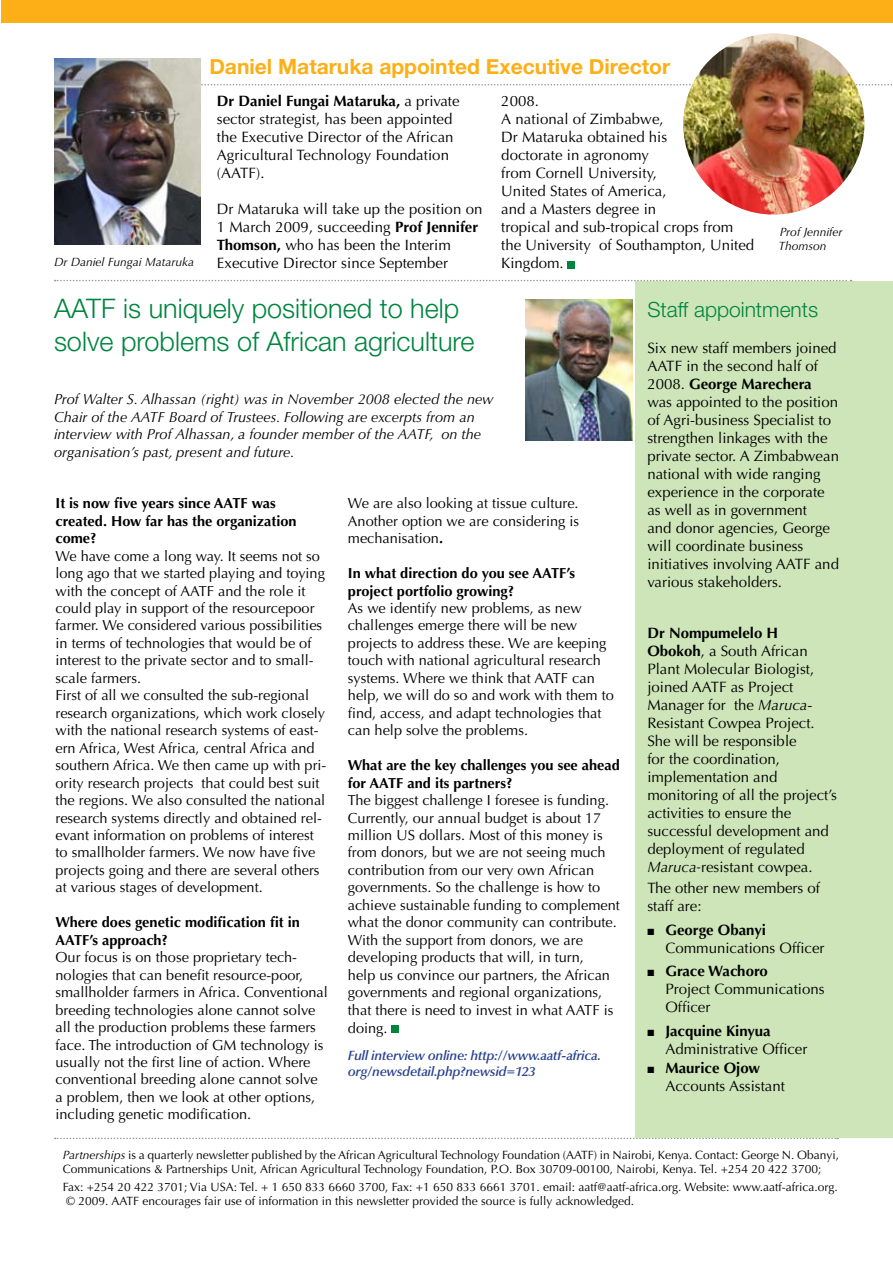
<style>
.page{position:relative;width:893px;height:1263px;background:#fff}
.page>*{position:absolute;margin:0;border:0;box-sizing:border-box;transform-origin:0 0}
.t1{font:300 27px/32.4px "Helvetica Neue LT Std";color:#00853f}
.t2{font:700 21px "Helvetica Neue";color:#fcaf17}
.t3{font:300 21px "Helvetica Neue LT Std";color:#00853f}
.t4{font:15px/18px "Optima LT Std";color:#000}
.t5{font:15px/18px "Optima LT Std";color:#010101}
.t6{font:14.55px/17.4px "Optima LT Std";color:#000}
.t7{font:700 14.55px/17.4px "Optima LT Std";color:#000}
.t8{font:italic 14.55px/17.4px "Optima LT Std";color:#000}
.t9{font:italic 600 13.5px/16.2px "Optima LT Std";letter-spacing:-.02em;color:#25408f}
.t10{font:12px/14.4px "Optima LT Std";color:#000}
.t11{font:italic 12px/14.4px "Optima LT Std";color:#000}
.s1{font-weight:700}
.s2{color:#010101}
.s3{font-weight:700;color:#010101}
.s4{font-style:italic}
</style>
<div class="page">
<svg style="left:55px;top:1138px;width:783px;height:1px"></svg>
<div style="left:636px;top:281px;width:257px;height:857px;background:#cee5b9"></div>
<div style="left:392px;top:1025px;width:7px;height:7px;background:#00853f"></div>
<svg style="left:201px;top:84px;width:691px;height:1px"></svg>
<svg style="left:55px;top:280px;width:796px;height:1px"></svg>
<div style="left:1px;top:1px;width:891px;height:22px;background:#fcaf17"></div>
<img style="left:525px;top:299px;width:107px;height:141px">
<div style="left:568px;top:261px;width:7px;height:7px;background:#00853f"></div>
<img style="left:683px;top:33px;width:181px;height:182px;border-radius:91px">
<img style="left:55px;top:58px;width:146px;height:187px">
<p class="t11" style="left:54px;top:255px;width:142px">Dr Daniel Fungai Mataruka</p>
<h2 class="t2" style="left:209px;top:54px;width:462px">Daniel Mataruka appointed Executive Director</h2>
<p class="t4" style="left:217px;top:93px;width:244px"><span class="s1">Dr Daniel Fungai Mataruka,</span> a private sector strategist, has been appointed the Executive Director of the African<br>Agricultural Technology Foundation (AATF).</p>
<p class="t4" style="left:217px;top:201px;width:267px">Dr Mataruka will take up the position on 1 March 2009, succeeding <span class="s1">Prof Jennifer Thomson,</span> who has been the Interim Executive Director since September</p>
<p class="t4" style="left:501px;top:93px;width:255px">2008.<br>A national of Zimbabwe,<br>Dr Mataruka obtained his<br>doctorate in agronomy<br>from Cornell University,<br>United States of America,<br>and a Masters degree in<br>tropical and sub-tropical crops from the University of Southampton, United<br>Kingdom.</p>
<p class="t11" style="left:778px;top:225px;width:66px">Prof Jennifer<br>Thomson</p>
<h1 class="t1" style="left:54px;top:292px;width:422px">AATF is uniquely positioned to help solve problems of African agriculture</h1>
<p class="t8" style="left:54px;top:391px;width:441px">Prof Walter S. Alhassan (right) was in November 2008 elected the new Chair of the AATF Board of Trustees. Following are excerpts from an interview with Prof Alhassan, a founder member of the AATF, on the organisation’s past, present and future.</p>
<p class="t7" style="left:56px;top:495px;width:243px">It is now five years since AATF was created. How far has the organization come?</p>
<p class="t6" style="left:56px;top:547px;width:272px">We have come a long way. It seems not so long ago that we started playing and toying with the concept of AATF and the role it could play in support of the resourcepoor farmer. We considered various possibilities in terms of technologies that would be of interest to the private sector and to small&shy;scale farmers.<br>First of all we consulted the sub-regional research organizations, which work closely with the national research systems of east&shy;ern Africa, West Africa, central Africa and southern Africa. We then came up with pri&shy;ority research projects that could best suit the regions. We also consulted the national research systems directly and obtained rel&shy;evant information on problems of interest to smallholder farmers. We now have five projects going and there are several others at various stages of development.</p>
<p class="t7" style="left:56px;top:914px;width:246px">Where does genetic modification fit in<br>AATF’s approach?</p>
<p class="t6" style="left:56px;top:949px;width:274px">Our focus is on those proprietary tech&shy;nologies that can benefit resource-poor, smallholder farmers in Africa. Conventional breeding technologies alone cannot solve all the production problems these farmers face. The introduction of GM technology is usually not the first line of action. Where conventional breeding alone cannot solve a problem, then we look at other options, including genetic modification.</p>
<p class="t6" style="left:348px;top:495px;width:233px;text-align:justify">We are also looking at tissue culture.<br>Another option we are considering is mechanisation<span class="s1">.</span></p>
<p class="t7" style="left:348px;top:565px;width:229px">In what direction do you see AATF’s project portfolio growing?</p>
<p class="t6" style="left:348px;top:599px;width:267px">As we identify new problems, as new challenges emerge there will be new projects to address these. We are keeping touch with national agricultural research systems. Where we think that AATF can help, we will do so and work with them to find, access, and adapt technologies that can help solve the problems.</p>
<p class="t7" style="left:348px;top:757px;width:273px">What are the key challenges you see ahead for AATF and its partners?</p>
<p class="t6" style="left:348px;top:791px;width:274px">The biggest challenge I foresee is funding.<br>Currently, our annual budget is about 17 million US dollars. Most of this money is from donors, but we are not seeing much contribution from our very own African governments. So the challenge is how to achieve sustainable funding to complement what the donor community can contribute.<br>With the support from donors, we are developing products that will, in turn,<br>help us convince our partners, the African governments and regional organizations, that there is need to invest in what AATF is doing.</p>
<p class="t9" style="left:348px;top:1047px;width:254px">Full interview online: http://www.aatf-africa. org/newsdetail.php?newsid=123</p>
<h2 class="t3" style="left:647px;top:297px;width:172px">Staff appointments</h2>
<p class="t4" style="left:647px;top:339px;width:193px">Six new staff members joined<br>AATF in the second half of<br>2008. <span class="s1">George Marechera </span>was appointed to the position of Agri-business Specialist to strengthen linkages with the private sector. A Zimbabwean national with wide ranging experience in the corporate as well as in government<br>and donor agencies, George will <span class="s2">coordinate business initiatives involving AATF and various stakeholders.</span></p>
<p class="t4" style="left:647px;top:624px;width:169px"><span class="s1">Dr</span> <span class="s3">Nompumelelo H<br>Obokoh</span>, a South African<br><span class="s2">Plant Molecular Biologist</span>, joined AATF as Project<br>Manager for the <span class="s4">Maruca</span>-<br>Resistant Cowpea Project.</p>
<p class="t5" style="left:647px;top:732px;width:191px">She will be responsible<br>for the coordination, implementation and monitoring of all the project’s activities to ensure the successful development and deployment of regulated<br><span class="s4">Maruca-</span>resistant cowpea.</p>
<p class="t4" style="left:647px;top:879px;width:174px">The other new members of staff are:</p>
<p class="t4" style="left:665px;top:921px;width:161px;text-indent:-18px">■ <span class="s1">George Obanyi<br></span>Communications Officer</p>
<p class="t4" style="left:665px;top:962px;width:161px;text-indent:-18px">■ <span class="s1">Grace Wachoro<br></span>Project Communications<br>Officer</p>
<p class="t4" style="left:665px;top:1022px;width:143px;text-indent:-18px">■ <span class="s1">Jacquine Kinyua<br></span>Administrative Officer</p>
<p class="t4" style="left:665px;top:1059px;width:121px;text-indent:-18px">■ <span class="s1">Maurice Ojow<br></span>Accounts Assistant</p>
<p class="t10" style="left:63px;top:1147px;width:778px"><span class="s4">Partnerships</span> is a quarterly newsletter published by the African Agricultural Technology Foundation (AATF) in Nairobi, Kenya. Contact: George N. Obanyi,<br>Communications &amp; Partnerships Unit, African Agricultural Technology Foundation, P.O. Box 30709-00100, Nairobi, Kenya. Tel. +254 20 422 3700;</p>
<p class="t10" style="left:63px;top:1180px;width:776px">Fax: +254 20 422 3701; Via USA: Tel. + 1 650 833 6660 3700, Fax: +1 650 833 6661 3701. email: aatf@aatf-africa.org. Website: www.aatf-africa.org. © 2009. AATF encourages fair use of information in this newsletter provided the source is fully acknowledged.</p>
</div>
